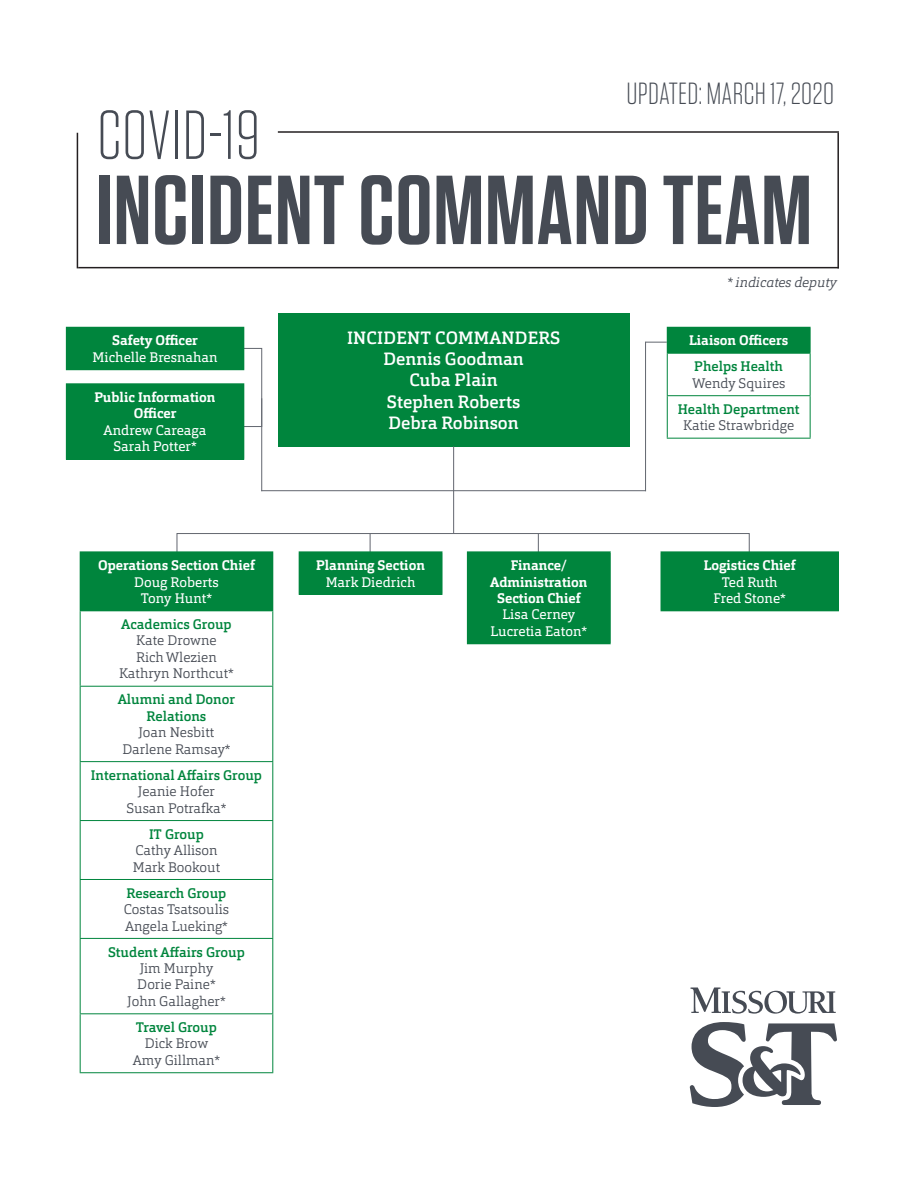
<style>
.page{position:relative;width:918px;height:1188px;background:#fff}
.page>*{position:absolute;margin:0;border:0;box-sizing:border-box;transform-origin:0 0}
.t1{font:600 97.65px "Tungsten";letter-spacing:.01em;color:#464b54}
.t2{font:300 69.15px "Tungsten";letter-spacing:.01em;color:#464b54}
.t3{font:300 30.6px "Tungsten";letter-spacing:.01em;color:#464b54}
.t4{font:500 17.7px "Orgon Slab";color:#fff}
.t5{font:300 13.8px "Orgon Slab";color:#464b54}
.t6{font:500 13.8px/16.5px "Orgon Slab";color:#00853d;text-align:center}
.t7{font:700 13.8px/16.5px "Orgon Slab";color:#fff;text-align:center}
.t8{font:13.8px "Orgon Slab";color:#fff}
.t9{font:italic 300 13.8px "Orgon Slab";color:#464b54}
</style>
<div class="page">
<div style="left:278px;top:313px;width:351px;height:133px;background:#00853d"></div>
<hr style="left:453px;top:446px;width:1px;height:87px;background:#62666f">
<svg style="left:691px;top:988px;width:145px;height:26px"></svg>
<svg style="left:690px;top:1022px;width:147px;height:85px"></svg>
<div style="left:176px;top:533px;width:574px;height:34px;border:1px solid #62666f"></div>
<svg style="left:370px;top:534px;width:1px;height:17px"></svg>
<div style="left:661px;top:552px;width:177px;height:59px;background:#00853d"></div>
<hr style="left:661px;top:551px;width:178px;height:1px;background:#00853d">
<hr style="left:838px;top:552px;width:1px;height:58px;background:#00853d">
<hr style="left:661px;top:610px;width:178px;height:1px;background:#00853d">
<svg style="left:538px;top:534px;width:1px;height:17px"></svg>
<div style="left:467px;top:552px;width:143px;height:92px;background:#00853d"></div>
<hr style="left:467px;top:551px;width:144px;height:1px;background:#00853d">
<hr style="left:610px;top:552px;width:1px;height:91px;background:#00853d">
<hr style="left:467px;top:643px;width:144px;height:1px;background:#00853d">
<div style="left:299px;top:552px;width:143px;height:42px;background:#00853d"></div>
<hr style="left:299px;top:551px;width:144px;height:1px;background:#00853d">
<hr style="left:442px;top:552px;width:1px;height:42px;background:#00853d">
<hr style="left:299px;top:594px;width:144px;height:1px;background:#00853d">
<div style="left:80px;top:552px;width:193px;height:59px;background:#00853d"></div>
<hr style="left:80px;top:551px;width:193px;height:1px;background:#00853d">
<hr style="left:80px;top:611px;width:1px;height:75px;background:#00853d">
<hr style="left:272px;top:611px;width:1px;height:75px;background:#00853d">
<hr style="left:80px;top:686px;width:193px;height:1px;background:#00853d">
<hr style="left:80px;top:687px;width:1px;height:74px;background:#00853d">
<hr style="left:272px;top:687px;width:1px;height:74px;background:#00853d">
<hr style="left:80px;top:761px;width:193px;height:1px;background:#00853d">
<hr style="left:80px;top:762px;width:1px;height:58px;background:#00853d">
<hr style="left:272px;top:762px;width:1px;height:58px;background:#00853d">
<hr style="left:80px;top:820px;width:193px;height:1px;background:#00853d">
<hr style="left:80px;top:821px;width:1px;height:58px;background:#00853d">
<hr style="left:272px;top:821px;width:1px;height:58px;background:#00853d">
<hr style="left:80px;top:879px;width:193px;height:1px;background:#00853d">
<hr style="left:80px;top:880px;width:1px;height:58px;background:#00853d">
<hr style="left:272px;top:880px;width:1px;height:58px;background:#00853d">
<hr style="left:80px;top:938px;width:193px;height:1px;background:#00853d">
<hr style="left:80px;top:939px;width:1px;height:74px;background:#00853d">
<hr style="left:272px;top:939px;width:1px;height:74px;background:#00853d">
<hr style="left:80px;top:1013px;width:193px;height:1px;background:#00853d">
<hr style="left:80px;top:1014px;width:1px;height:58px;background:#00853d">
<hr style="left:272px;top:1014px;width:1px;height:58px;background:#00853d">
<hr style="left:80px;top:1072px;width:193px;height:1px;background:#00853d">
<hr style="left:261px;top:490px;width:385px;height:1px;background:#62666f">
<div style="left:228px;top:348px;width:34px;height:79px;border:1px solid #62666f"></div>
<div style="left:66px;top:327px;width:178px;height:43px;background:#00853d"></div>
<hr style="left:645px;top:342px;width:1px;height:149px;background:#62666f">
<div style="left:66px;top:384px;width:178px;height:75px;background:#00853d"></div>
<hr style="left:66px;top:383px;width:178px;height:1px;background:#00853d">
<hr style="left:66px;top:459px;width:178px;height:1px;background:#00853d">
<div style="left:667px;top:327px;width:143px;height:26px;background:#00853d"></div>
<hr style="left:667px;top:327px;width:144px;height:1px;background:#00853d">
<svg style="left:646px;top:328px;width:21px;height:25px"></svg>
<svg style="left:810px;top:328px;width:1px;height:25px"></svg>
<hr style="left:667px;top:353px;width:144px;height:1px;background:#00853d">
<hr style="left:667px;top:354px;width:1px;height:41px;background:#00853d">
<hr style="left:810px;top:354px;width:1px;height:41px;background:#00853d">
<hr style="left:667px;top:395px;width:144px;height:1px;background:#00853d">
<hr style="left:667px;top:396px;width:1px;height:42px;background:#00853d">
<hr style="left:810px;top:396px;width:1px;height:42px;background:#00853d">
<hr style="left:667px;top:438px;width:144px;height:1px;background:#00853d">
<hr style="left:261px;top:398px;width:1px;height:93px;background:#62666f">
<hr style="left:278px;top:131px;width:561px;height:2px;background:#231f20">
<hr style="left:78px;top:267px;width:761px;height:1px;background:#231f20">
<hr style="left:77px;top:133px;width:1px;height:135px;background:#231f20">
<hr style="left:837px;top:133px;width:2px;height:135px;background:#231f20">
<p class="t2" style="left:97px;top:100px;width:164px">COVID-19</p>
<p class="t3" style="left:626px;top:77px;width:209px">UPDATED: MARCH 17, 2020</p>
<p class="t1" style="left:96px;top:159px;width:718px">INCIDENT COMMAND TEAM</p>
<p class="t7" style="left:112px;top:332px;width:88px">Safety Officer</p>
<p class="t8" style="left:93px;top:348px;width:126px">Michelle Bresnahan</p>
<p class="t7" style="left:95px;top:389px;width:122px">Public Information<br>Officer</p>
<p class="t8" style="left:104px;top:421px;width:104px">Andrew Careaga</p>
<p class="t8" style="left:113px;top:438px;width:85px">Sarah Potter*</p>
<p class="t7" style="left:98px;top:557px;width:158px">Operations Section Chief</p>
<p class="t8" style="left:134px;top:573px;width:86px">Doug Roberts</p>
<p class="t8" style="left:141px;top:589px;width:73px">Tony Hunt*</p>
<p class="t6" style="left:121px;top:616px;width:112px">Academics Group</p>
<p class="t5" style="left:136px;top:632px;width:82px">Kate Drowne</p>
<p class="t5" style="left:136px;top:648px;width:82px">Rich Wlezien</p>
<p class="t5" style="left:119px;top:665px;width:116px">Kathryn Northcut*</p>
<p class="t6" style="left:118px;top:691px;width:119px">Alumni and Donor<br>Relations</p>
<p class="t5" style="left:139px;top:724px;width:77px">Joan Nesbitt</p>
<p class="t5" style="left:123px;top:740px;width:109px">Darlene Ramsay*</p>
<p class="t6" style="left:91px;top:767px;width:173px">International Affairs Group</p>
<p class="t5" style="left:138px;top:783px;width:79px">Jeanie Hofer</p>
<p class="t5" style="left:127px;top:799px;width:101px">Susan Potrafka*</p>
<p class="t6" style="left:149px;top:826px;width:56px">IT Group</p>
<p class="t5" style="left:135px;top:842px;width:84px">Cathy Allison</p>
<p class="t5" style="left:133px;top:858px;width:89px">Mark Bookout</p>
<p class="t6" style="left:127px;top:885px;width:101px">Research Group</p>
<p class="t5" style="left:124px;top:901px;width:107px">Costas Tsatsoulis</p>
<p class="t5" style="left:125px;top:917px;width:104px">Angela Lueking*</p>
<p class="t6" style="left:108px;top:943px;width:138px">Student Affairs Group</p>
<p class="t5" style="left:140px;top:959px;width:75px">Jim Murphy</p>
<p class="t5" style="left:137px;top:976px;width:80px">Dorie Paine*</p>
<p class="t5" style="left:127px;top:992px;width:100px">John Gallagher*</p>
<p class="t6" style="left:136px;top:1019px;width:83px">Travel Group</p>
<p class="t5" style="left:145px;top:1035px;width:65px">Dick Brow</p>
<p class="t5" style="left:133px;top:1051px;width:89px">Amy Gillman*</p>
<p class="t4" style="left:347px;top:327px;width:215px">INCIDENT COMMANDERS</p>
<p class="t4" style="left:383px;top:348px;width:142px">Dennis Goodman</p>
<p class="t4" style="left:410px;top:369px;width:90px">Cuba Plain</p>
<p class="t4" style="left:387px;top:390px;width:135px">Stephen Roberts</p>
<p class="t4" style="left:388px;top:411px;width:132px">Debra Robinson</p>
<p class="t7" style="left:316px;top:557px;width:110px">Planning Section</p>
<p class="t8" style="left:326px;top:573px;width:91px">Mark Diedrich</p>
<p class="t7" style="left:490px;top:557px;width:99px">Finance/<br>Administration<br>Section Chief</p>
<p class="t8" style="left:502px;top:606px;width:74px">Lisa Cerney</p>
<p class="t8" style="left:490px;top:622px;width:98px">Lucretia Eaton*</p>
<p class="t9" style="left:727px;top:274px;width:112px">* indicates deputy</p>
<p class="t7" style="left:689px;top:332px;width:101px">Liaison Officers</p>
<p class="t6" style="left:694px;top:358px;width:90px">Phelps Health</p>
<p class="t5" style="left:692px;top:374px;width:95px">Wendy Squires</p>
<p class="t6" style="left:678px;top:401px;width:123px">Health Department</p>
<p class="t5" style="left:683px;top:417px;width:112px">Katie Strawbridge</p>
<p class="t7" style="left:704px;top:557px;width:93px">Logistics Chief</p>
<p class="t8" style="left:722px;top:573px;width:57px">Ted Ruth</p>
<p class="t8" style="left:714px;top:589px;width:74px">Fred Stone*</p>
</div>
